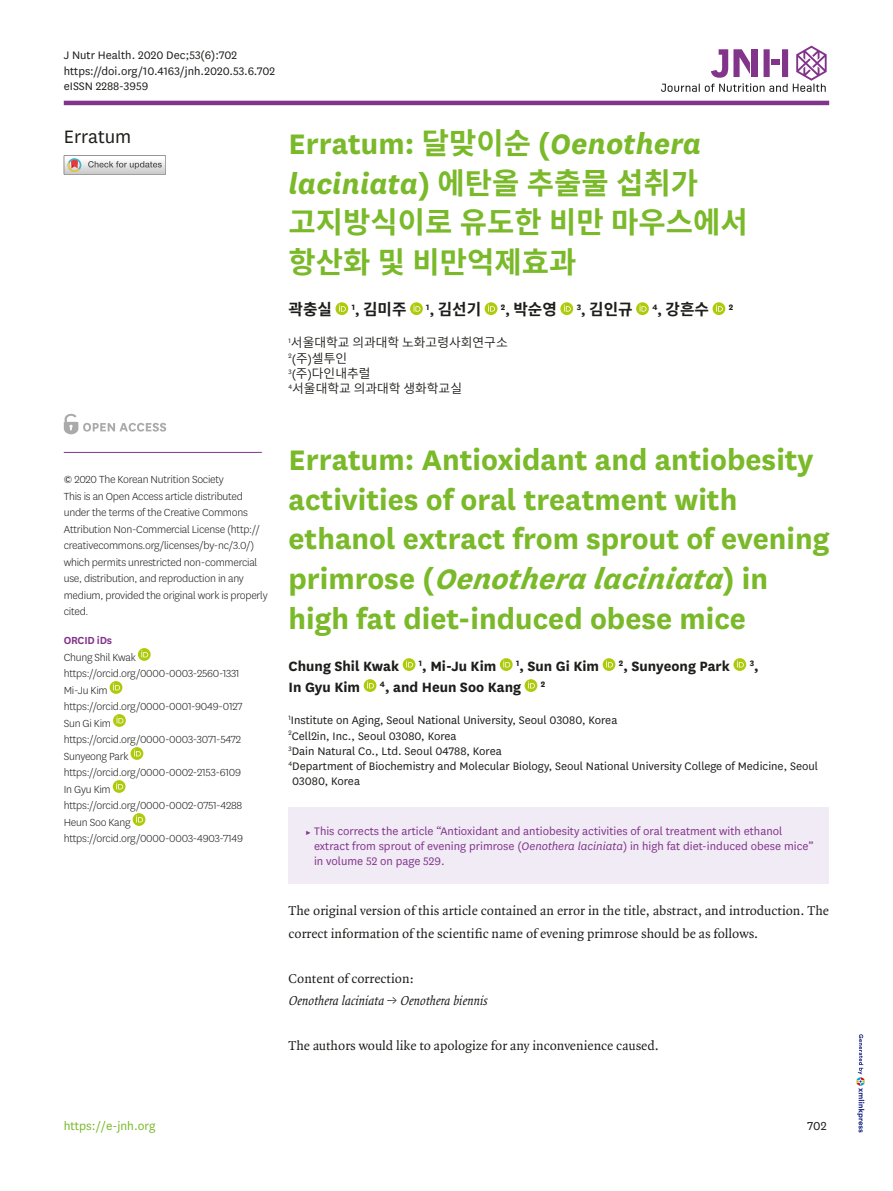
<style>
.page{position:relative;width:893px;height:1191px;background:#fff}
.page>*{position:absolute;margin:0;border:0;box-sizing:border-box;transform-origin:0 0}
.article-title{font:700 33px/39.6px "National";color:#7ab929}
.article-title-2{font:italic 700 33px/39.6px "National";color:#7ab929}
.article-title-3{font:700 29.7px/39.6px "Source Han Sans K";color:#7ab929}
.subject{font:21px "National";color:#1d1d1b}
.contributing-authors{font:700 15.75px "National";color:#1d1d1b}
.contributing-authors-2{font:700 15.75px "Source Han Sans K";color:#1d1d1b}
.body_p_first{font:13.8px/22.5px "Quadraat OT";color:#1d1d1b}
.body_p{font:13.8px "Quadraat OT";color:#1d1d1b}
.body_p-2{font:italic 13.8px "Quadraat OT";color:#1d1d1b}
.t1{font:13.5px "National";color:#7ab929}
.t2{font:13.5px "National";color:#1d1d1b}
.aff{font:12.75px/15.3px "National";color:#1d1d1b}
.t3{font:12.75px/15.3px "National";color:#82348b}
.pub-date{font:12.75px "National";color:#1d1d1b}
.aff-2{font:12.75px "Source Han Sans K";color:#1d1d1b}
.copyright_text{font:300 12px/16.5px "National";letter-spacing:-.02em;color:#1d1d1b}
.orcid_url_p{font:300 12px "National";letter-spacing:-.02em;color:#1d1d1b}
.orcid_name_p{font:300 12px "National";letter-spacing:-.02em;color:#1d1d1b}
.copyright_year{font:300 12px "National";letter-spacing:-.02em;color:#1d1d1b}
.orcid_title{font:600 12px "National";letter-spacing:-.02em;color:#82348b}
.contributing-authors-3{font:700 9.15px "National";color:#1d1d1b}
.s1{font-style:normal}
.s2{font-family:"Source Han Sans K";font-style:normal;font-size:29.7px}
.s3{font-family:"National"}
.s4{font-weight:400}
.s5{font-style:italic}
.s6{font-size:15.75px}
.s7{font-family:"Times New Roman";font-size:6px}
</style>
<div class="page">
<svg style="left:64px;top:414px;width:102px;height:20px"></svg>
<svg style="left:138px;top:648px;width:13px;height:13px"></svg>
<svg style="left:141px;top:650px;width:7px;height:7px"></svg>
<svg style="left:110px;top:681px;width:12px;height:13px"></svg>
<svg style="left:113px;top:683px;width:7px;height:7px"></svg>
<svg style="left:113px;top:714px;width:13px;height:13px"></svg>
<svg style="left:116px;top:716px;width:7px;height:7px"></svg>
<svg style="left:131px;top:747px;width:12px;height:13px"></svg>
<svg style="left:134px;top:749px;width:7px;height:7px"></svg>
<svg style="left:113px;top:780px;width:13px;height:13px"></svg>
<svg style="left:116px;top:782px;width:7px;height:7px"></svg>
<svg style="left:133px;top:813px;width:12px;height:13px"></svg>
<svg style="left:136px;top:815px;width:7px;height:7px"></svg>
<svg style="left:403px;top:658px;width:12px;height:13px"></svg>
<svg style="left:406px;top:660px;width:7px;height:7px"></svg>
<svg style="left:500px;top:658px;width:13px;height:13px"></svg>
<svg style="left:503px;top:660px;width:7px;height:7px"></svg>
<svg style="left:603px;top:658px;width:12px;height:13px"></svg>
<svg style="left:606px;top:660px;width:7px;height:7px"></svg>
<svg style="left:733px;top:658px;width:13px;height:13px"></svg>
<svg style="left:737px;top:660px;width:7px;height:7px"></svg>
<svg style="left:364px;top:679px;width:12px;height:13px"></svg>
<svg style="left:367px;top:681px;width:7px;height:7px"></svg>
<svg style="left:525px;top:679px;width:12px;height:13px"></svg>
<svg style="left:528px;top:681px;width:7px;height:7px"></svg>
<svg style="left:335px;top:302px;width:13px;height:13px"></svg>
<svg style="left:339px;top:305px;width:7px;height:6px"></svg>
<svg style="left:410px;top:302px;width:13px;height:13px"></svg>
<svg style="left:413px;top:305px;width:7px;height:6px"></svg>
<svg style="left:485px;top:302px;width:12px;height:13px"></svg>
<svg style="left:488px;top:305px;width:7px;height:6px"></svg>
<svg style="left:560px;top:302px;width:13px;height:13px"></svg>
<svg style="left:564px;top:305px;width:7px;height:6px"></svg>
<svg style="left:636px;top:302px;width:13px;height:13px"></svg>
<svg style="left:639px;top:305px;width:7px;height:6px"></svg>
<svg style="left:713px;top:302px;width:12px;height:13px"></svg>
<svg style="left:716px;top:305px;width:7px;height:6px"></svg>
<svg style="left:64px;top:155px;width:102px;height:20px"></svg>
<hr style="left:64px;top:452px;width:198px;height:1px;background:#82348b">
<svg style="left:856px;top:1034px;width:9px;height:98px"></svg>
<hr style="left:64px;top:101px;width:765px;height:4px;background:#82348b">
<svg style="left:661px;top:46px;width:166px;height:46px"></svg>
<div style="left:289px;top:806px;width:540px;height:77px;background:#f1ebf6"></div>
<p class="pub-date" style="left:64px;top:47px;width:175px">J Nutr Health. 2020 Dec;53(6):702</p>
<p class="pub-date" style="left:64px;top:62px;width:213px">https://doi.org/10.4163/jnh.2020.53.6.702</p>
<p class="pub-date" style="left:64px;top:78px;width:86px">eISSN 2288-3959</p>
<p class="subject" style="left:64px;top:123px;width:69px">Erratum</p>
<p class="article-title-2" style="left:289px;top:122px;width:414px"><span class="s1">Erratum:</span> <span class="s2">달맞이순</span> <span class="s1">(</span>Oenothera laciniata<span class="s1">)</span> <span class="s2">에탄올 추출물 섭취가</span></p>
<p class="article-title-3" style="left:289px;top:203px;width:461px">고지방식이로 유도한 비만 마우스에서 항산화 및 비만억제효과</p>
<p class="contributing-authors-2" style="left:289px;top:300px;width:45px">곽충실</p>
<p class="contributing-authors-2" style="left:352px;top:300px;width:56px"><sup>1</sup><span class="s3">,</span> 김미주</p>
<p class="contributing-authors-2" style="left:426px;top:300px;width:56px"><sup>1</sup><span class="s3">,</span> 김선기</p>
<p class="contributing-authors-2" style="left:501px;top:300px;width:58px"><sup>2</sup><span class="s3">,</span> 박순영</p>
<p class="contributing-authors-2" style="left:577px;top:300px;width:57px"><sup>3</sup><span class="s3">,</span> 김인규</p>
<p class="contributing-authors-2" style="left:652px;top:300px;width:58px"><sup>4</sup><span class="s3">,</span> 강흔수</p>
<p class="contributing-authors-3" style="left:729px;top:300px;width:6px">2</p>
<p class="aff-2" style="left:289px;top:335px;width:221px"><sup>1</sup>서울대학교 의과대학 노화고령사회연구소</p>
<p class="aff-2" style="left:289px;top:351px;width:60px"><sup>2</sup><span class="s3">(</span>주<span class="s3">)</span>셀투인</p>
<p class="aff-2" style="left:289px;top:366px;width:83px"><sup>3</sup><span class="s3">(</span>주<span class="s3">)</span>다인내추럴</p>
<p class="aff-2" style="left:289px;top:381px;width:175px"><sup>4</sup>서울대학교 의과대학 생화학교실</p>
<p class="copyright_year" style="left:64px;top:472px;width:162px"><span class="s4">©</span> 2020 The Korean Nutrition Society</p>
<p class="copyright_text" style="left:64px;top:487px;width:205px">This is an Open Access article distributed under the terms of the Creative Commons Attribution Non-Commercial License (http:// creativecommons.org/licenses/by-nc/3.0/) which permits unrestricted non-commercial use, distribution, and reproduction in any medium, provided the original work is properly cited.</p>
<p class="orcid_title" style="left:64px;top:632px;width:50px">ORCID iDs</p>
<p class="orcid_name_p" style="left:64px;top:649px;width:74px">Chung Shil Kwak</p>
<p class="orcid_url_p" style="left:64px;top:666px;width:177px">https://orcid.org/0000-0003-2560-1331</p>
<p class="orcid_name_p" style="left:64px;top:682px;width:45px">Mi-Ju Kim</p>
<p class="orcid_url_p" style="left:64px;top:699px;width:180px">https://orcid.org/0000-0001-9049-0127</p>
<p class="orcid_name_p" style="left:64px;top:715px;width:49px">Sun Gi Kim</p>
<p class="orcid_url_p" style="left:64px;top:732px;width:179px">https://orcid.org/0000-0003-3071-5472</p>
<p class="orcid_name_p" style="left:64px;top:748px;width:66px">Sunyeong Park</p>
<p class="orcid_url_p" style="left:64px;top:765px;width:179px">https://orcid.org/0000-0002-2153-6109</p>
<p class="orcid_name_p" style="left:64px;top:781px;width:48px">In Gyu Kim</p>
<p class="orcid_url_p" style="left:64px;top:798px;width:180px">https://orcid.org/0000-0002-0751-4288</p>
<p class="orcid_name_p" style="left:64px;top:814px;width:68px">Heun Soo Kang</p>
<p class="orcid_url_p" style="left:64px;top:831px;width:181px">https://orcid.org/0000-0003-4903-7149</p>
<p class="article-title" style="left:289px;top:438px;width:542px">Erratum: Antioxidant and antiobesity activities of oral treatment with ethanol extract from sprout of evening p r i m r o s e ( <span class="s5">Oenothera laciniata</span>) i n high fat diet-induced obese mice</p>
<p class="contributing-authors" style="left:289px;top:655px;width:112px">Chung Shil Kwak</p>
<p class="contributing-authors" style="left:419px;top:655px;width:79px"><sup>1</sup>, Mi-Ju Kim</p>
<p class="contributing-authors" style="left:516px;top:655px;width:85px"><sup>1</sup>, Sun Gi Kim</p>
<p class="contributing-authors" style="left:619px;top:655px;width:113px"><sup>2</sup>, Sunyeong Park</p>
<p class="contributing-authors-3" style="left:750px;top:656px;width:11px">3<span class="s6">,</span></p>
<p class="contributing-authors" style="left:289px;top:676px;width:73px">In Gyu Kim</p>
<p class="contributing-authors" style="left:380px;top:676px;width:143px"><sup>4</sup>, and Heun Soo Kang</p>
<p class="contributing-authors-3" style="left:541px;top:677px;width:6px">2</p>
<p class="aff" style="left:289px;top:712px;width:330px"><sup>1</sup>Institute on Aging, Seoul National University, Seoul 03080, Korea</p>
<p class="aff" style="left:289px;top:727px;width:170px"><sup>2</sup>Cell2in, Inc., Seoul 03080, Korea</p>
<p class="aff" style="left:289px;top:742px;width:215px"><sup>3</sup>Dain Natural Co., Ltd. Seoul 04788, Korea</p>
<p class="aff" style="left:289px;top:758px;width:531px"><sup>4</sup>Department of Biochemistry and Molecular Biology, Seoul National University College of Medicine, Seoul<br>03080, Korea</p>
<p class="t3" style="left:314px;top:822px;width:501px;text-indent:-9px"><span class="s7">►</span> This corrects the article “Antioxidant and antiobesity activities of oral treatment with ethanol extract from sprout of evening primrose (<span class="s5">Oenothera laciniata</span>) in high fat diet-induced obese mice” in volume 52 on page 529.</p>
<p class="body_p_first" style="left:289px;top:899px;width:542px">The original version of this article contained an error in the title, abstract, and introduction. The correct information of the scientific name of evening primrose should be as follows.</p>
<p class="body_p" style="left:289px;top:969px;width:127px">Content of correction:</p>
<p class="body_p-2" style="left:289px;top:991px;width:203px">Oenotheralaciniata<span class="s1">→</span> Oenotherabiennis</p>
<p class="body_p" style="left:289px;top:1036px;width:372px">The authors would like to apologize for any inconvenience caused.</p>
<p class="t1" style="left:64px;top:1116px;width:93px">https://e-jnh.org</p>
<p class="t2" style="left:807px;top:1116px;width:21px">702</p>
</div>
